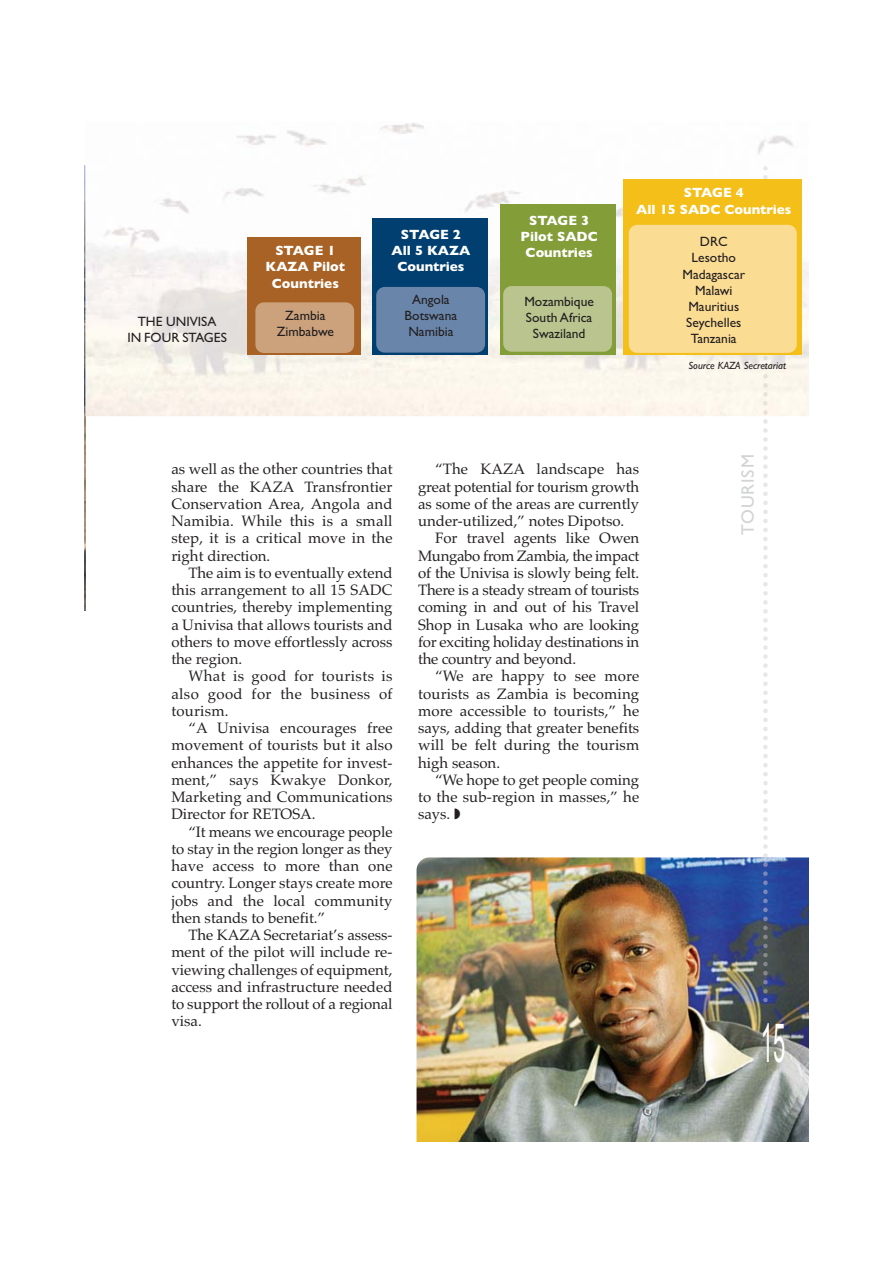
<style>
.page{position:relative;width:893px;height:1263px;background:#fff}
.page>*{position:absolute;margin:0;border:0;box-sizing:border-box;transform-origin:0 0}
.t1{font:54px "Arial Narrow";color:#fff;scale:.5 1}
.t2{font:18px "Gill Sans";letter-spacing:.05em;color:#d1d3d4}
.t3{font:15px/17.2px "Palatino";color:#231f20;text-align:justify}
.t4{font:15px "Palatino";letter-spacing:-.02em;color:#231f20}
.t5{font:13.5px/16.2px "Gill Sans";color:#231f20;text-align:center}
.t6{font:700 13.5px/16.2px "Gill Sans";color:#fff;text-align:center}
.t7{font:italic 10.5px "Gill Sans";color:#231f20}
</style>
<div class="page">
<img style="left:416px;top:857px;width:392px;height:285px">
<img style="left:85px;top:416px;width:1px;height:194px">
<svg style="left:763px;top:419px;width:4px;height:438px"></svg>
<img style="left:763px;top:857px;width:4px;height:145px">
<img style="left:85px;top:123px;width:723px;height:293px">
<img style="left:763px;top:355px;width:4px;height:60px">
<div style="left:247px;top:237px;width:113px;height:118px;background:#a86225"></div>
<div style="left:372px;top:218px;width:116px;height:137px;background:#003f6f"></div>
<div style="left:500px;top:204px;width:115px;height:151px;background:#839d39"></div>
<div style="left:623px;top:179px;width:178px;height:176px;background:#f4bf19"></div>
<div style="left:255px;top:302px;width:99px;height:51px;background:#cca27c"></div>
<div style="left:376px;top:287px;width:109px;height:66px;background:#6985aa"></div>
<div style="left:503px;top:286px;width:109px;height:66px;background:#b9c48e"></div>
<div style="left:628px;top:225px;width:168px;height:128px;background:#fbdc93"></div>
<p class="t5" style="left:127px;top:315px;width:101px">THE UNIVISA<br>IN FOUR STAGES</p>
<p class="t6" style="left:265px;top:244px;width:81px">STAGE 1<br>KAZA Pilot<br>Countries</p>
<p class="t5" style="left:277px;top:309px;width:59px">Zambia<br>Zimbabwe</p>
<p class="t6" style="left:391px;top:228px;width:80px">STAGE 2<br>All 5 KAZA<br>Countries</p>
<p class="t5" style="left:404px;top:293px;width:54px">Angola<br>Botswana<br>Namibia</p>
<p class="t6" style="left:520px;top:213px;width:79px">STAGE 3<br>Pilot SADC<br>Countries</p>
<p class="t5" style="left:524px;top:295px;width:71px">Mozambique<br>South Africa<br>Swaziland</p>
<p class="t6" style="left:636px;top:186px;width:157px">STAGE 4<br>All 15 SADC Countries</p>
<p class="t5" style="left:682px;top:235px;width:64px">DRC<br>Lesotho<br>Madagascar<br>Malawi<br>Mauritius<br>Seychelles<br>Tanzania</p>
<p class="t7" style="left:688px;top:361px;width:99px">Source KAZA Secretariat</p>
<p class="t3" style="left:171px;top:462px;width:223px">as well as the other countries that share the KAZA Transfrontier Conservation Area, Angola and Namibia. While this is a small step, it is a critical move in the right direction.</p>
<p class="t3" style="left:171px;top:566px;width:223px;text-indent:17px">The aim is to eventually extend this arrangement to all 15 SADC countries, thereby implementing a Univisa that allows tourists and others to move effortlessly across the region.</p>
<p class="t3" style="left:171px;top:669px;width:223px;text-indent:17px">What is good for tourists is also good for the business of tourism.</p>
<p class="t3" style="left:171px;top:721px;width:223px;text-indent:17px">“A Univisa encourages free movement of tourists but it also enhances the appetite for invest&shy;ment,” says Kwakye Donkor, Marketing and Communications Director for RETOSA.</p>
<p class="t3" style="left:171px;top:825px;width:223px;text-indent:17px">“It means we encourage people to stay in the region longer as they have access to more than one country. Longer stays create more jobs and the local community then stands to benefit.”</p>
<p class="t3" style="left:171px;top:928px;width:223px;text-indent:17px">The KAZA Secretariat’s assess&shy;ment of the pilot will include re&shy;viewing challenges of equipment, access and infrastructure needed to support the rollout of a regional visa.</p>
<p class="t3" style="left:435px;top:462px;width:206px">“The KAZA landscape has</p>
<p class="t3" style="left:418px;top:480px;width:223px">great potential for tourism growth</p>
<p class="t3" style="left:418px;top:497px;width:223px">as some of the areas are currently</p>
<p class="t3" style="left:418px;top:514px;width:208px">under-utilized,” notes Dipotso.</p>
<p class="t3" style="left:435px;top:531px;width:206px">For travel agents like Owen</p>
<p class="t4" style="left:418px;top:550px;width:223px">Mungabo from Zambia, the impact</p>
<p class="t3" style="left:418px;top:566px;width:223px">of the Univisa is slowly being felt.</p>
<p class="t3" style="left:418px;top:583px;width:223px">There is a steady stream of tourists</p>
<p class="t3" style="left:418px;top:600px;width:223px">coming in and out of his Travel</p>
<p class="t3" style="left:418px;top:618px;width:223px">Shop in Lusaka who are looking</p>
<p class="t3" style="left:418px;top:635px;width:223px">for exciting holiday destinations in</p>
<p class="t3" style="left:418px;top:652px;width:159px">the country and beyond.</p>
<p class="t3" style="left:435px;top:669px;width:206px">“We are happy to see more</p>
<p class="t3" style="left:418px;top:687px;width:223px">tourists as Zambia is becoming</p>
<p class="t3" style="left:418px;top:704px;width:223px">more accessible to tourists,” he</p>
<p class="t3" style="left:418px;top:721px;width:223px">says, adding that greater benefits</p>
<p class="t3" style="left:418px;top:738px;width:223px">will be felt during the tourism</p>
<p class="t3" style="left:418px;top:756px;width:83px">high season.</p>
<p class="t3" style="left:435px;top:773px;width:206px">“We hope to get people coming</p>
<p class="t3" style="left:418px;top:790px;width:223px">to the sub-region in masses,” he</p>
<p class="t3" style="left:418px;top:807px;width:34px">says.</p>
<p class="t2" style="left:741px;top:535px;width:82px;rotate:-90deg">TOURISM</p>
<h1 class="t1" style="left:760px;top:1012px;width:51px">15</h1>
</div>
